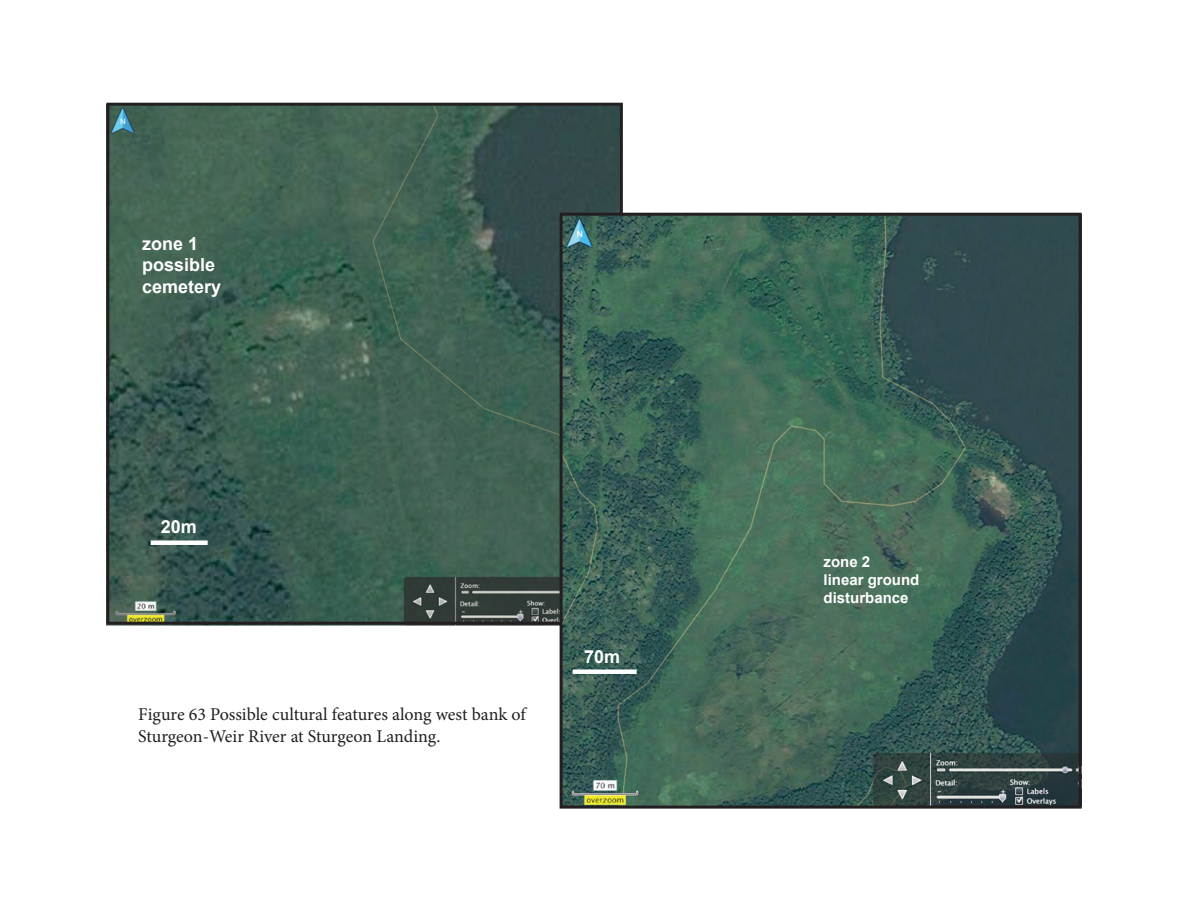
<style>
.page{position:relative;width:1188px;height:918px;background:#fff}
.page>*{position:absolute;margin:0;border:0;box-sizing:border-box;transform-origin:0 0}
.t1{font:18px/21.6px "Minion Pro";letter-spacing:-.005em;color:#231f20}
.t2{font:700 18px/21.6px "Arial";color:#fff}
.t3{font:700 15px/18px "Arial";color:#fff}
</style>
<div class="page">
<img style="left:106px;top:107px;width:513px;height:519px">
<div style="left:106px;top:103px;width:517px;height:522px;border:3px solid #231f20"></div>
<img style="left:564px;top:217px;width:514px;height:588px">
<div style="left:560px;top:213px;width:522px;height:596px;border:3px solid #231f20"></div>
<div style="left:151px;top:540px;width:57px;height:5px;background:#fff"></div>
<div style="left:573px;top:669px;width:64px;height:5px;background:#fff"></div>
<p class="t2" style="left:142px;top:233px;width:81px">zone 1 possible cemetery</p>
<p class="t2" style="left:161px;top:517px;width:38px">20m</p>
<p class="t1" style="left:138px;top:704px;width:389px">Figure 63 Possible cultural features along west bank of<br>Sturgeon-Weir River at Sturgeon Landing.</p>
<p class="t2" style="left:584px;top:646px;width:38px">70m</p>
<p class="t3" style="left:824px;top:553px;width:97px">zone 2<br>linear ground disturbance</p>
</div>
